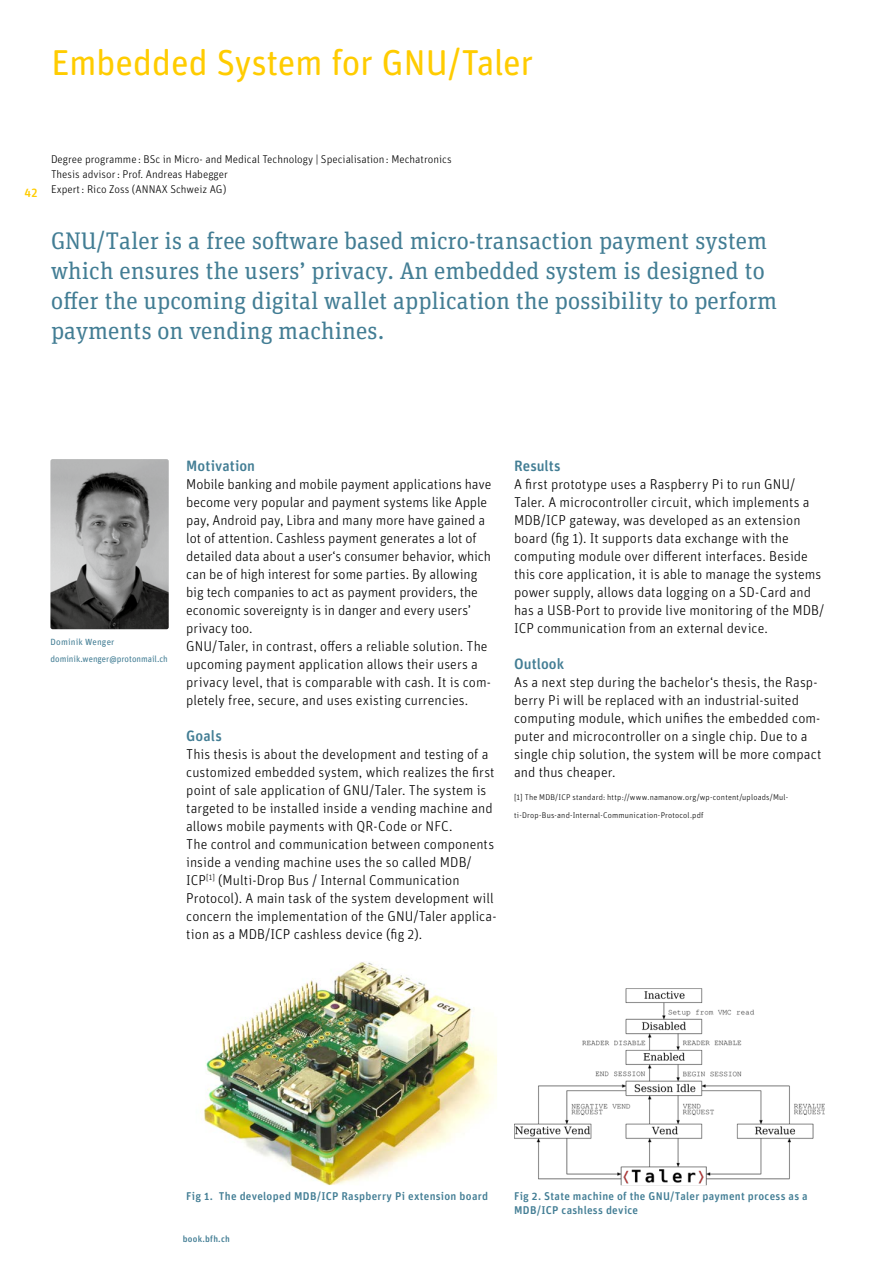
<style>
.page{position:relative;width:893px;height:1263px;background:#fff}
.page>*{position:absolute;margin:0;border:0;box-sizing:border-box;transform-origin:0 0}
.t1{font:36px "Unit Rounded Pro";letter-spacing:-.015em;color:#fc0}
.t2{font:24px/30px "Unit Slab Pro";color:#427d94}
.t3{font:500 15px "Unit Rounded Pro";letter-spacing:.005em;color:#427d94}
.t4{font:300 14.25px/18px "Unit Rounded Pro";color:#000}
.t5{font:500 12px "Unit Rounded Pro";color:#fc0}
.t6{font:300 11.25px/15px "Unit Rounded Pro";color:#000}
.t7{font:500 11.25px/13.5px "Unit Rounded Pro";letter-spacing:.025em;color:#427d94}
.t8{font:9px/17px "Unit Rounded Pro";color:#427d94}
.t9{font:500 9px "Unit Rounded Pro";letter-spacing:.025em;color:#427d94}
.t10{font:300 8.25px/18px "Unit Rounded Pro";letter-spacing:.02em;color:#000}
</style>
<div class="page">
<img style="left:50px;top:459px;width:119px;height:170px">
<img style="left:203px;top:962px;width:294px;height:223px">
<img style="left:514px;top:988px;width:311px;height:197px">
<h1 class="t1" style="left:51px;top:38px;width:484px">Embedded System for GNU/Taler</h1>
<p class="t5" style="left:24px;top:184px;width:15px">42</p>
<p class="t6" style="left:51px;top:151px;width:402px">Degree programme : BSc in Micro- and Medical Technology | Specialisation: Mechatronics<br>Thesis advisor: Prof. Andreas Habegger<br>Expert: Rico Zoss (ANNAX Schweiz AG)</p>
<p class="t2" style="left:51px;top:225px;width:728px">GNU/Taler is a free software based micro-transaction payment system which ensures the users’ privacy. An embedded system is designed to offer the upcoming digital wallet application the possibility to perform payments on vending machines.</p>
<p class="t8" style="left:50px;top:633px;width:119px">Dominik Wenger dominik.wenger@protonmail.ch</p>
<p class="t3" style="left:186px;top:455px;width:70px">Motivation</p>
<p class="t4" style="left:186px;top:475px;width:307px">Mobile banking and mobile payment applications have become very popular and payment systems like Apple pay, Android pay, Libra and many more have gained a lot of attention. Cashless payment generates a lot of detailed data about a user‘s consumer behavior, which can be of high interest for some parties. By allowing big tech companies to act as payment providers, the economic sovereignty is in danger and every users’ privacy too.<br>GNU/Taler, in contrast, offers a reliable solution. The upcoming payment application allows their users a privacy level, that is comparable with cash. It is com&shy;pletely free, secure, and uses existing currencies.</p>
<p class="t3" style="left:186px;top:725px;width:37px">Goals</p>
<p class="t4" style="left:186px;top:745px;width:312px">This thesis is about the development and testing of a customized embedded system, which realizes the first point of sale application of GNU/Taler. The system is targeted to be installed inside a vending machine and allows mobile payments with QR-Code or NFC.<br>The control and communication between components inside a vending machine uses the so called MDB/ ICP<sup>[1]</sup> (Multi-Drop Bus / Internal Communication Protocol). A main task of the system development will concern the implementation of the GNU/Taler applica&shy;tion as a MDB/ICP cashless device (fig 2).</p>
<p class="t3" style="left:514px;top:455px;width:48px">Results</p>
<p class="t4" style="left:514px;top:475px;width:312px">A first prototype uses a Raspberry Pi to run GNU/ Taler. A microcontroller circuit, which implements a MDB/ICP gateway, was developed as an extension board (fig 1). It supports data exchange with the computing module over different interfaces. Beside this core application, it is able to manage the systems power supply, allows data logging on a SD-Card and has a USB-Port to provide live monitoring of the MDB/ ICP communication from an external device.</p>
<p class="t3" style="left:514px;top:653px;width:52px">Outlook</p>
<p class="t4" style="left:514px;top:673px;width:309px">As a next step during the bachelor‘s thesis, the Rasp&shy;berry Pi will be replaced with an industrial-suited computing module, which unifies the embedded com&shy;puter and microcontroller on a single chip. Due to a single chip solution, the system will be more compact and thus cheaper.</p>
<p class="t10" style="left:514px;top:788px;width:276px">[1] The MDB/ICP standard: http://www.namanow.org/wp-content/uploads/Mul&shy;ti-Drop-Bus-and-Internal-Communication-Protocol.pdf</p>
<p class="t7" style="left:186px;top:1189px;width:303px">Fig 1. The developed MDB/ICP Raspberry Pi extension board</p>
<p class="t7" style="left:514px;top:1189px;width:295px">Fig 2. State machine of the GNU/Taler payment process as a<br>MDB/ICP cashless device</p>
<p class="t9" style="left:183px;top:1232px;width:48px">book.bfh.ch</p>
</div>
